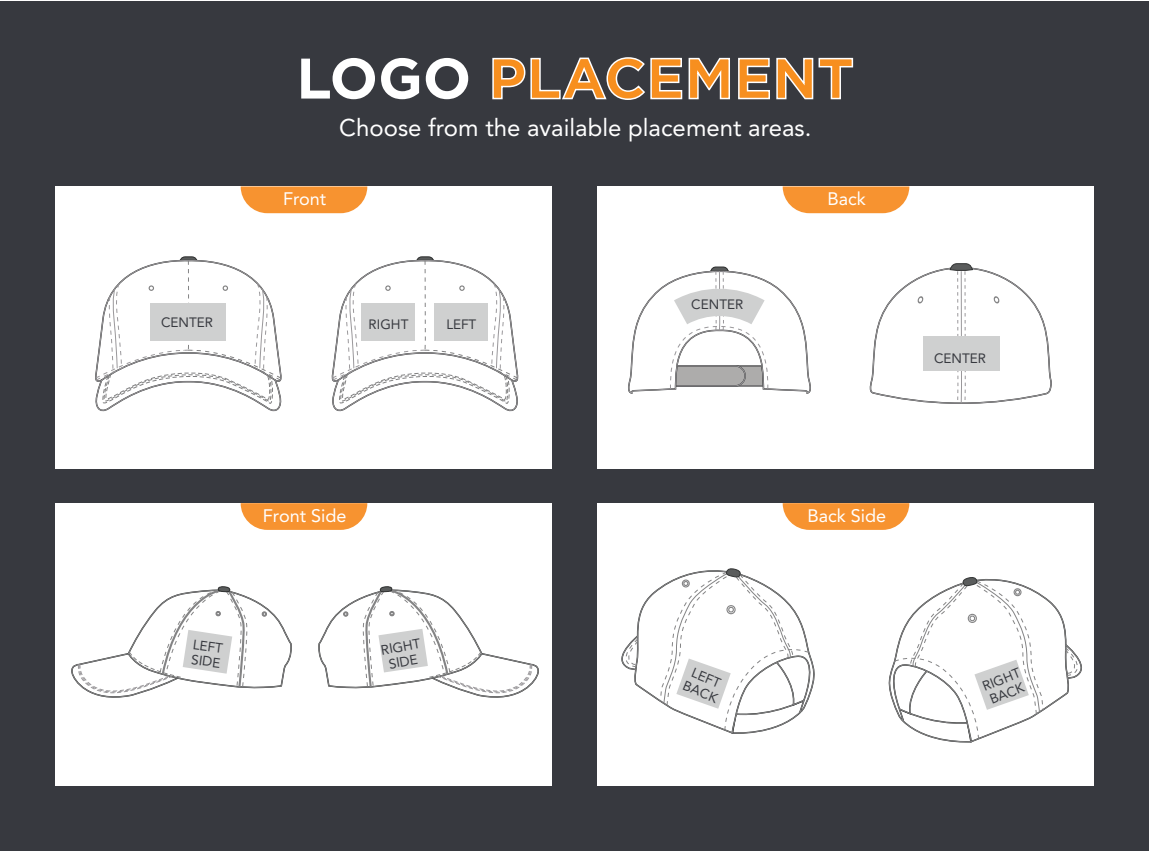
<style>
.page{position:relative;width:1149px;height:851px;background:#fff}
.page>*{position:absolute;margin:0;border:0;box-sizing:border-box;transform-origin:0 0}
.t1{font:700 57px "Gotham";color:#f78f1f}
.t2{font:24px "Avenir LT Std";color:#fff}
.t3{font:18px "Avenir LT Std";color:#fff}
.t4{font:13.5px/15px "Avenir LT Std";color:#37393f}
.s1{color:#fff}
</style>
<div class="page">
<div style="left:0;top:1px;width:1148px;height:849px;background:#37393f"></div>
<div style="left:55px;top:186px;width:497px;height:282px;background:#fff"></div>
<svg style="left:240px;top:186px;width:127px;height:27px;background:#f79e46"></svg>
<div style="left:55px;top:504px;width:497px;height:281px;background:#fff"></div>
<svg style="left:492px;top:57px;width:238px;height:43px"></svg>
<svg style="left:738px;top:57px;width:115px;height:43px"></svg>
<svg style="left:95px;top:256px;width:187px;height:156px"></svg>
<svg style="left:331px;top:256px;width:187px;height:156px"></svg>
<svg style="left:240px;top:503px;width:127px;height:27px;background:#f79e45"></svg>
<div style="left:597px;top:186px;width:496px;height:282px;background:#fff"></div>
<svg style="left:782px;top:186px;width:127px;height:27px;background:#f79e46"></svg>
<div style="left:597px;top:504px;width:496px;height:281px;background:#fff"></div>
<svg style="left:782px;top:503px;width:127px;height:27px;background:#f79e45"></svg>
<div style="left:150px;top:303px;width:75px;height:37px;background:#cfd0d0"></div>
<div style="left:361px;top:303px;width:54px;height:37px;background:#cfd0d0"></div>
<svg style="left:628px;top:266px;width:183px;height:128px"></svg>
<svg style="left:71px;top:586px;width:221px;height:112px"></svg>
<svg style="left:318px;top:586px;width:221px;height:112px"></svg>
<svg style="left:888px;top:577px;width:194px;height:166px"></svg>
<svg style="left:621px;top:568px;width:194px;height:166px"></svg>
<svg style="left:869px;top:263px;width:183px;height:141px"></svg>
<div style="left:922px;top:336px;width:77px;height:35px;background:#cfd0d0"></div>
<div style="left:434px;top:303px;width:54px;height:37px;background:#cfd0d0"></div>
<p class="t4" style="left:161px;top:314px;width:54px">CENTER</p>
<h1 class="t1" style="left:296px;top:45px;width:559px"><span class="s1">LOGO</span> PLACEMENT</h1>
<h2 class="t2" style="left:339px;top:114px;width:473px">Choose from the available placement areas.</h2>
<h3 class="t3" style="left:283px;top:189px;width:45px">Front</h3>
<p class="t4" style="left:368px;top:316px;width:41px">RIGHT</p>
<p class="t4" style="left:446px;top:316px;width:32px">LEFT</p>
<p class="t4" style="left:691px;top:297px;width:54px">CENTER</p>
<h3 class="t3" style="left:827px;top:189px;width:40px">Back</h3>
<p class="t4" style="left:933px;top:351px;width:54px">CENTER</p>
<h3 class="t3" style="left:263px;top:505px;width:85px">Front Side</h3>
<p class="t4" style="left:194px;top:637px;width:32px;rotate:7deg">LEFT<br>SIDE</p>
<p class="t4" style="left:379px;top:642px;width:41px;text-align:center;rotate:-10deg">RIGHT<br>SIDE</p>
<h3 class="t3" style="left:807px;top:505px;width:80px">Back Side</h3>
<p class="t4" style="left:692px;top:664px;width:38px;rotate:23deg">LEFT<br>BACK</p>
<p class="t4" style="left:979px;top:679px;width:41px;rotate:-22deg">RIGHT<br>BACK</p>
</div>
